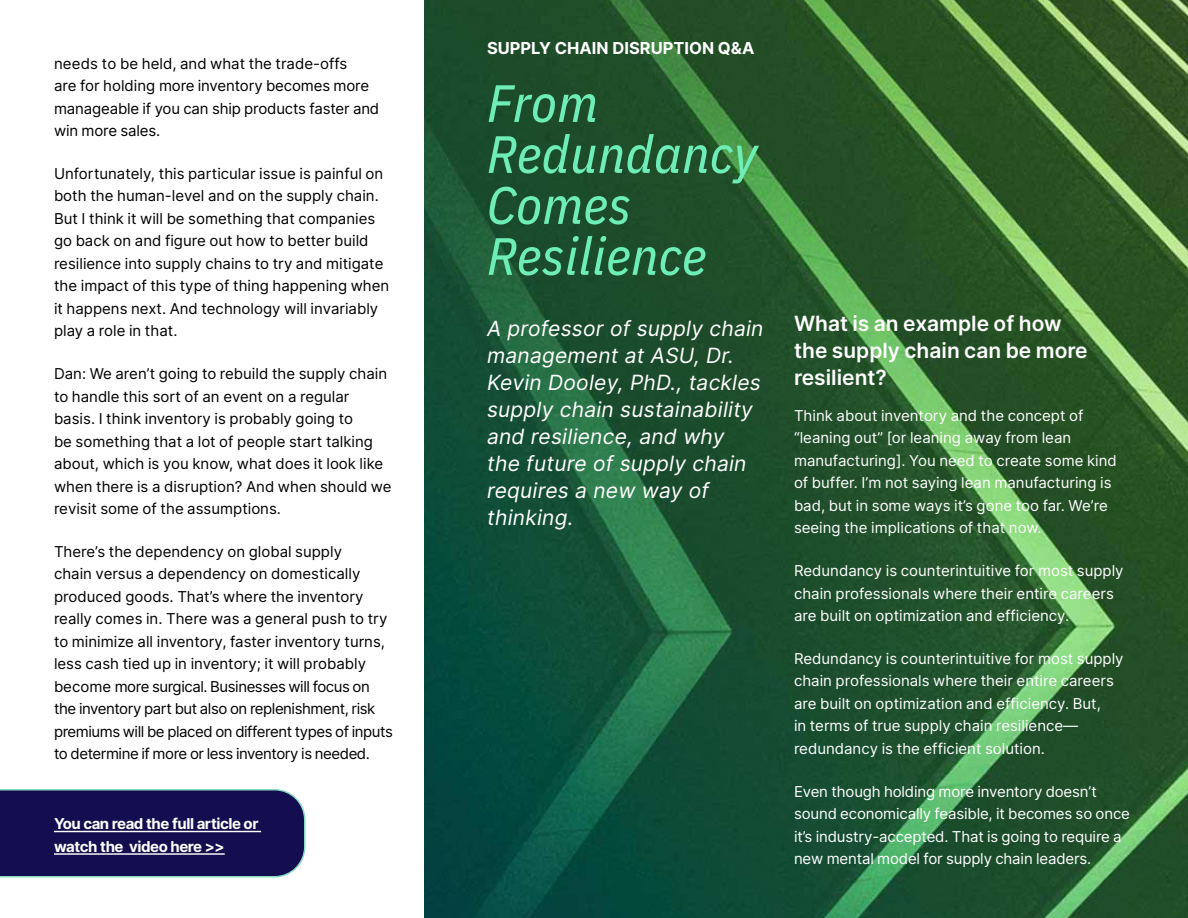
<style>
.page{position:relative;width:1188px;height:918px;background:#fff}
.page>*{position:absolute;margin:0;border:0;box-sizing:border-box;transform-origin:0 0}
.t1{font:italic 52.5px/51px "IBM Plex Sans Cond Text";letter-spacing:.01em;color:#6fedb7}
.t2{font:italic 21px/27px "Inter";letter-spacing:.01em;color:#fff}
.t3{font:600 21px/27px "Inter";color:#fff}
.t4{font:700 16.5px "Inter";color:#fff}
.t5{font:15px/22.5px "Inter";color:#000}
.t6{font:15px/22.5px "Inter";color:#fff}
.t7{font:700 15px/22.5px "Inter";letter-spacing:-.03em;color:#fff}
</style>
<div class="page">
<img style="left:424px;top:0;width:764px;height:918px">
<div style="left:0;top:789px;width:306px;height:88px;background:#140d4f"></div>
<hr style="left:54px;top:831px;width:207px;height:1px;background:#fff">
<hr style="left:54px;top:853px;width:171px;height:2px;background:#fff">
<p class="t5" style="left:54px;top:51px;width:327px">needs to be held, and what the trade-offs<br>are for holding more inventory becomes more manageable if you can ship products faster and win more sales.</p>
<p class="t5" style="left:54px;top:161px;width:337px">Unfortunately, this particular issue is painful on both the human-level and on the supply chain.<br>But I think it will be something that companies go back on and figure out how to better build resilience into supply chains to try and mitigate the impact of this type of thing happening when it happens next. And technology will invariably play a role in that.</p>
<p class="t5" style="left:54px;top:362px;width:339px">Dan: We aren’t going to rebuild the supply chain to handle this sort of an event on a regular basis. I think inventory is probably going to<br>be something that a lot of people start talking about, which is you know, what does it look like when there is a disruption? And when should we revisit some of the assumptions.</p>
<p class="t5" style="left:54px;top:539px;width:340px">There’s the dependency on global supply<br>chain versus a dependency on domestically produced goods. That’s where the inventory really comes in. There was a general push to try to minimize all inventory, faster inventory turns, less cash tied up in inventory; it will probably become more surgical. Businesses will focus on the inventory part but also on replenishment, risk premiums will be placed on different types of inputs to determine if more or less inventory is needed.</p>
<p class="t7" style="left:54px;top:812px;width:206px">You can read the full article or watch the video here &gt;&gt;</p>
<p class="t4" style="left:487px;top:36px;width:269px">SUPPLY CHAIN DISRUPTION Q&amp;A</p>
<h1 class="t1" style="left:487px;top:73px;width:271px">From<br>Redundancy<br>Comes<br>Resilience</h1>
<h2 class="t2" style="left:487px;top:314px;width:278px">A professor of supply chain management at ASU, Dr.<br>Kevin Dooley, PhD., tackles supply chain sustainability and resilience, and why<br>the future of supply chain requires a new way of thinking.</h2>
<h2 class="t3" style="left:794px;top:309px;width:295px">What is an example of how the supply chain can be more resilient?</h2>
<p class="t6" style="left:794px;top:403px;width:324px">Think about inventory and the concept of “leaning out” [or leaning away from lean manufacturing]. You need to create some kind of buffer. I’m not saying lean manufacturing is bad, but in some ways it’s gone too far. We’re seeing the implications of that now.</p>
<p class="t6" style="left:794px;top:559px;width:331px">Redundancy is counterintuitive for most supply chain professionals where their entire careers are built on optimization and efficiency.</p>
<p class="t6" style="left:794px;top:646px;width:331px">Redundancy is counterintuitive for most supply chain professionals where their entire careers are built on optimization and efficiency. But,<br>in terms of true supply chain resilience— redundancy is the efficient solution.</p>
<p class="t6" style="left:794px;top:779px;width:337px">Even though holding more inventory doesn’t sound economically feasible, it becomes so once it’s industry-accepted. That is going to require a new mental model for supply chain leaders.</p>
</div>
